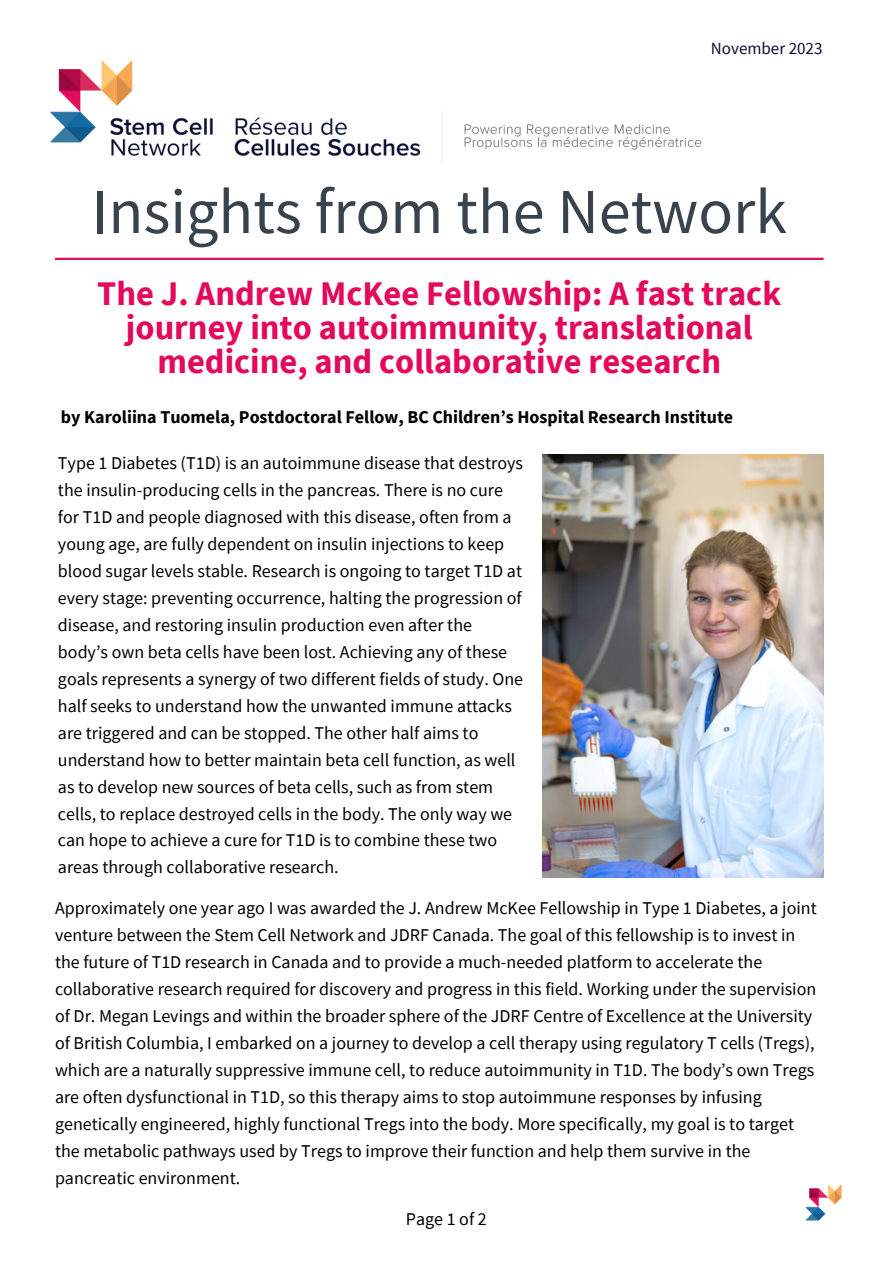
<style>
.page{position:relative;width:893px;height:1264px;background:#fff}
.page>*{position:absolute;margin:0;border:0;box-sizing:border-box;transform-origin:0 0}
.t1{font:64.05px "Source Sans Pro";color:#39434c}
.t2{font:700 34.5px/33.8px "Source Sans Pro";color:#e30a5c;text-align:center}
.t3{font:18px/27px "Source Sans Pro";color:#000}
.t4{font:700 18px "Source Sans Pro";color:#000}
.t5{font:16.95px "Source Sans Pro";color:#0a0f32}
</style>
<div class="page">
<hr style="left:55px;top:258px;width:768px;height:2px;background:#e30a5c">
<img style="left:50px;top:60px;width:652px;height:103px">
<img style="left:805px;top:1184px;width:37px;height:37px">
<img style="left:542px;top:454px;width:281px;height:423px">
<p class="t5" style="left:710px;top:37px;width:113px">November 2023</p>
<p class="t1" style="left:91px;top:170px;width:697px">Insights from the Network</p>
<p class="t2" style="left:97px;top:276px;width:685px">The J. Andrew McKee Fellowship: A fast track journey into autoimmunity, translational medicine, and collaborative research</p>
<p class="t4" style="left:61px;top:405px;width:673px">by Karoliina Tuomela, Postdoctoral Fellow, BC Children’s Hospital Research Institute</p>
<p class="t3" style="left:58px;top:449px;width:466px">Type 1 Diabetes (T1D) is an autoimmune disease that destroys the insulin-producing cells in the pancreas. There is no cure for T1D and people diagnosed with this disease, often from a young age, are fully dependent on insulin injections to keep blood sugar levels stable. Research is ongoing to target T1D at every stage: preventing occurrence, halting the progression of disease, and restoring insulin production even after the body’s own beta cells have been lost. Achieving any of these goals represents a synergy of two different fields of study. One half seeks to understand how the unwanted immune attacks are triggered and can be stopped. The other half aims to understand how to better maintain beta cell function, as well as to develop new sources of beta cells, such as from stem cells, to replace destroyed cells in the body. The only way we can hope to achieve a cure for T1D is to combine these two areas through collaborative research.</p>
<p class="t3" style="left:55px;top:894px;width:763px">Approximately one year ago I was awarded the J. Andrew McKee Fellowship in Type 1 Diabetes, a joint venture between the Stem Cell Network and JDRF Canada. The goal of this fellowship is to invest in the future of T1D research in Canada and to provide a much-needed platform to accelerate the collaborative research required for discovery and progress in this field. Working under the supervision of Dr. Megan Levings and within the broader sphere of the JDRF Centre of Excellence at the University of British Columbia, I embarked on a journey to develop a cell therapy using regulatory T cells (Tregs), which are a naturally suppressive immune cell, to reduce autoimmunity in T1D. The body’s own Tregs are often dysfunctional in T1D, so this therapy aims to stop autoimmune responses by infusing genetically engineered, highly functional Tregs into the body. More specifically, my goal is to target the metabolic pathways used by Tregs to improve their function and help them survive in the pancreatic environment.</p>
<p class="t3" style="left:406px;top:1205px;width:82px">Page 1 of 2</p>
</div>
